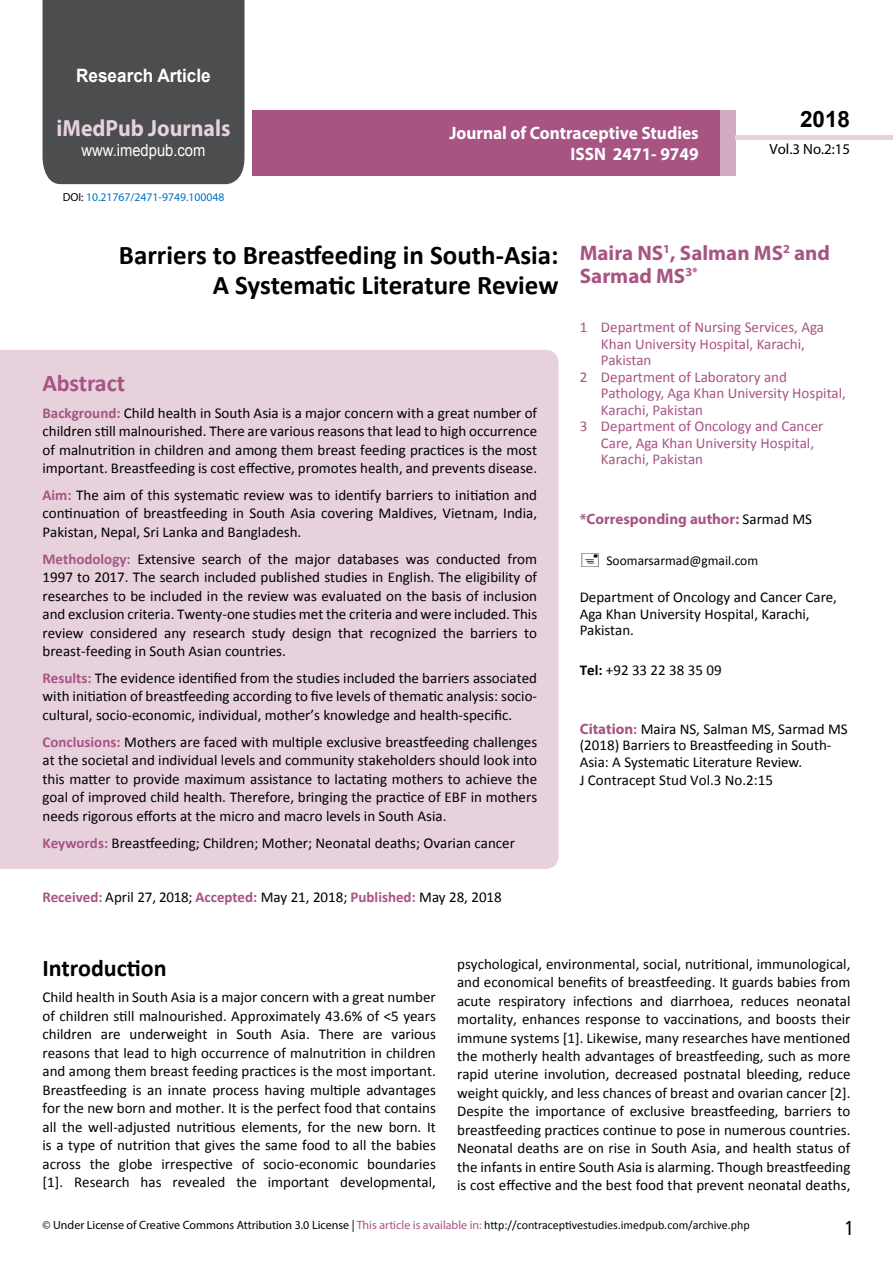
<style>
.page{position:relative;width:893px;height:1263px;background:#fff}
.page>*{position:absolute;margin:0;border:0;box-sizing:border-box;transform-origin:0 0}
.t1{font:700 27px/29.7px "Calibri";color:#000;text-align:right}
.t2{font:25.5px "Tunga";color:#000}
.t3{font:700 24px "Calibri";color:#000}
.t4{font:700 24px "Calibri";letter-spacing:-.005em;color:#a75483}
.t5{font:700 23.4px "Myriad Pro";color:#e6d1dd;scale:.93 1}
.t6{font:700 22.5px "Arial";color:#000}
.t7{font:700 21px/23.1px "Myriad Pro";color:#a75483}
.t8{font:700 18.45px "Arial";color:#fff;scale:.93 1}
.t9{font:700 18px/21.6px "Myriad Pro";color:#fff;text-align:right;scale:.96 1}
.t10{font:16.5px "Arial";color:#fff;scale:.89 1}
.t11{font:15px/18.5px "Calibri";color:#000;text-align:justify}
.t12{font:15px "Calibri";color:#a75483}
.t13{font:700 15px "Myriad Pro";color:#a75483}
.t14{font:14.85px "Myriad Pro";color:#000}
.t15{font:13.5px "Calibri";color:#000}
.t16{font:12px "Myriad Pro";color:#000}
.t17{font:11.7px "Myriad Pro";color:#0072bc}
.s1{color:#000}
.s2{font-weight:700;color:#a75483}
.s3{font-family:"Calibri";font-weight:400;color:#000}
.s4{font-weight:700}
.s5{font-family:"Myriad Pro";font-weight:700;color:#a75483}
.s6{color:#a75483}
.s7{font-family:"Calibri"}
</style>
<div class="page">
<div style="left:252px;top:110px;width:469px;height:66px;background:#a75483"></div>
<div style="left:720px;top:110px;width:16px;height:66px;background:#d2aac1"></div>
<div style="left:43px;top:0;width:201px;height:184px;background:#4c4d4f"></div>
<div style="left:736px;top:135px;width:157px;height:5px;background:#e6d1dd"></div>
<div style="left:0;top:350px;width:558px;height:519px;background:#e6d1dd"></div>
<p class="t8" style="left:76px;top:64px;width:146px">Research Article</p>
<h3 class="t5" style="left:57px;top:113px;width:188px">iMedPub Journals</h3>
<p class="t10" style="left:82px;top:139px;width:141px">www.imedpub.com</p>
<p class="t17" style="left:63px;top:190px;width:163px"><span class="s1">DOI:</span> 10.21767/2471-9749.100048</p>
<p class="t9" style="left:449px;top:121px;width:261px">Journal of Contraceptive Studies<br>ISSN 2471- 9749</p>
<h3 class="t6" style="left:800px;top:104px;width:52px">2018</h3>
<p class="t14" style="left:769px;top:140px;width:82px">Vol.3 No.2:15</p>
<h1 class="t1" style="left:119px;top:240px;width:441px">Barriers to Breastfeeding in South-Asia:<br>A Systematic Literature Review</h1>
<h3 class="t4" style="left:43px;top:367px;width:84px">Abstract</h3>
<p class="t11" style="left:43px;top:403px;width:496px"><span class="s2">Background:</span> Child health in South Asia is a major concern with a great number of children still malnourished. There are various reasons that lead to high occurrence of malnutrition in children and among them breast feeding practices is the most important. Breastfeeding is cost effective, promotes health, and prevents disease.</p>
<p class="t11" style="left:43px;top:486px;width:496px"><span class="s2">Aim:</span> The aim of this systematic review was to identify barriers to initiation and continuation of breastfeeding in South Asia covering Maldives, Vietnam, India, Pakistan, Nepal, Sri Lanka and Bangladesh.</p>
<p class="t11" style="left:43px;top:550px;width:496px"><span class="s2">Methodology:</span> Extensive search of the major databases was conducted from 1997 to 2017. The search included published studies in English. The eligibility of researches to be included in the review was evaluated on the basis of inclusion and exclusion criteria. Twenty-one studies met the criteria and were included. This review considered any research study design that recognized the barriers to breast-feeding in South Asian countries.</p>
<p class="t11" style="left:43px;top:669px;width:496px"><span class="s2">Results:</span> The evidence identified from the studies included the barriers associated with initiation of breastfeeding according to five levels of thematic analysis: socio&shy;cultural, socio-economic, individual, mother’s knowledge and health-specific.</p>
<p class="t11" style="left:43px;top:733px;width:496px"><span class="s2">Conclusions:</span> Mothers are faced with multiple exclusive breastfeeding challenges at the societal and individual levels and community stakeholders should look into this matter to provide maximum assistance to lactating mothers to achieve the goal of improved child health. Therefore, bringing the practice of EBF in mothers needs rigorous efforts at the micro and macro levels in South Asia.</p>
<p class="t11" style="left:43px;top:833px;width:474px"><span class="s2">Keywords:</span> Breastfeeding; Children; Mother; Neonatal deaths; Ovarian cancer</p>
<p class="t11" style="left:43px;top:887px;width:461px"><span class="s2">Received:</span> April 27, 2018; <span class="s2">Accepted:</span> May 21, 2018; <span class="s2">Published:</span> May 28, 2018</p>
<h3 class="t7" style="left:580px;top:240px;width:252px">Maira NS<sup>1</sup>, Salman MS<sup>2</sup> and<br>Sarmad MS<sup>3*</sup></h3>
<p class="t12" style="left:580px;top:318px;width:246px">1 Department of Nursing Services, Aga</p>
<p class="t12" style="left:601px;top:334px;width:205px">Khan University Hospital, Karachi,</p>
<p class="t12" style="left:601px;top:351px;width:52px">Pakistan</p>
<p class="t12" style="left:580px;top:367px;width:209px">2 Department of Laboratory and</p>
<p class="t12" style="left:601px;top:384px;width:246px">Pathology, Aga Khan University Hospital,</p>
<p class="t12" style="left:601px;top:400px;width:104px">Karachi, Pakistan</p>
<p class="t12" style="left:580px;top:417px;width:245px">3 Department of Oncology and Cancer</p>
<p class="t12" style="left:601px;top:433px;width:215px">Care, Aga Khan University Hospital,</p>
<p class="t12" style="left:601px;top:450px;width:104px">Karachi, Pakistan</p>
<p class="t13" style="left:580px;top:509px;width:234px">*Corresponding author: <span class="s3">Sarmad MS</span></p>
<p class="t15" style="left:606px;top:552px;width:153px">Soomarsarmad@gmail.com</p>
<p class="t11" style="left:580px;top:589px;width:259px;line-height:16.5px;text-align:left">Department of Oncology and Cancer Care,<br>Aga Khan University Hospital, Karachi,<br>Pakistan.</p>
<p class="t11" style="left:580px;top:661px;width:143px"><span class="s4">Tel:</span> +92 33 22 38 35 09</p>
<p class="t11" style="left:580px;top:721px;width:269px;line-height:16.5px;text-align:left"><span class="s5">Citation</span><span class="s2">:</span> Maira NS, Salman MS, Sarmad MS (2018) Barriers to Breastfeeding in South-<br>Asia: A Systematic Literature Review.</p>
<p class="t11" style="left:580px;top:771px;width:195px">J Contracept Stud Vol.3 No.2:15</p>
<h3 class="t3" style="left:43px;top:952px;width:126px">Introduction</h3>
<p class="t11" style="left:43px;top:988px;width:395px">Child health in South Asia is a major concern with a great number of children still malnourished. Approximately 43.6% of &lt;5 years children are underweight in South Asia. There are various reasons that lead to high occurrence of malnutrition in children and among them breast feeding practices is the most important.<br>Breastfeeding is an innate process having multiple advantages for the new born and mother. It is the perfect food that contains all the well-adjusted nutritious elements, for the new born. It is a type of nutrition that gives the same food to all the babies across the globe irrespective of socio-economic boundaries [1]. Research has revealed the important developmental,</p>
<p class="t11" style="left:457px;top:954px;width:395px">psychological, environmental, social, nutritional, immunological, and economical benefits of breastfeeding. It guards babies from acute respiratory infections and diarrhoea, reduces neonatal mortality, enhances response to vaccinations, and boosts their immune systems [1]. Likewise, many researches have mentioned the motherly health advantages of breastfeeding, such as more rapid uterine involution, decreased postnatal bleeding, reduce weight quickly, and less chances of breast and ovarian cancer [2].<br>Despite the importance of exclusive breastfeeding, barriers to breastfeeding practices continue to pose in numerous countries.<br>Neonatal deaths are on rise in South Asia, and health status of the infants in entire South Asia is alarming. Though breastfeeding is cost effective and the best food that prevent neonatal deaths,</p>
<p class="t16" style="left:43px;top:1218px;width:709px">© Under License of Creative Commons Attribution 3.0 License | <span class="s6">This article is available in:</span> <span class="s7">http://contraceptivestudies.imedpub.com/archive.php</span></p>
<h2 class="t2" style="left:845px;top:1211px;width:9px">1</h2>
</div>
